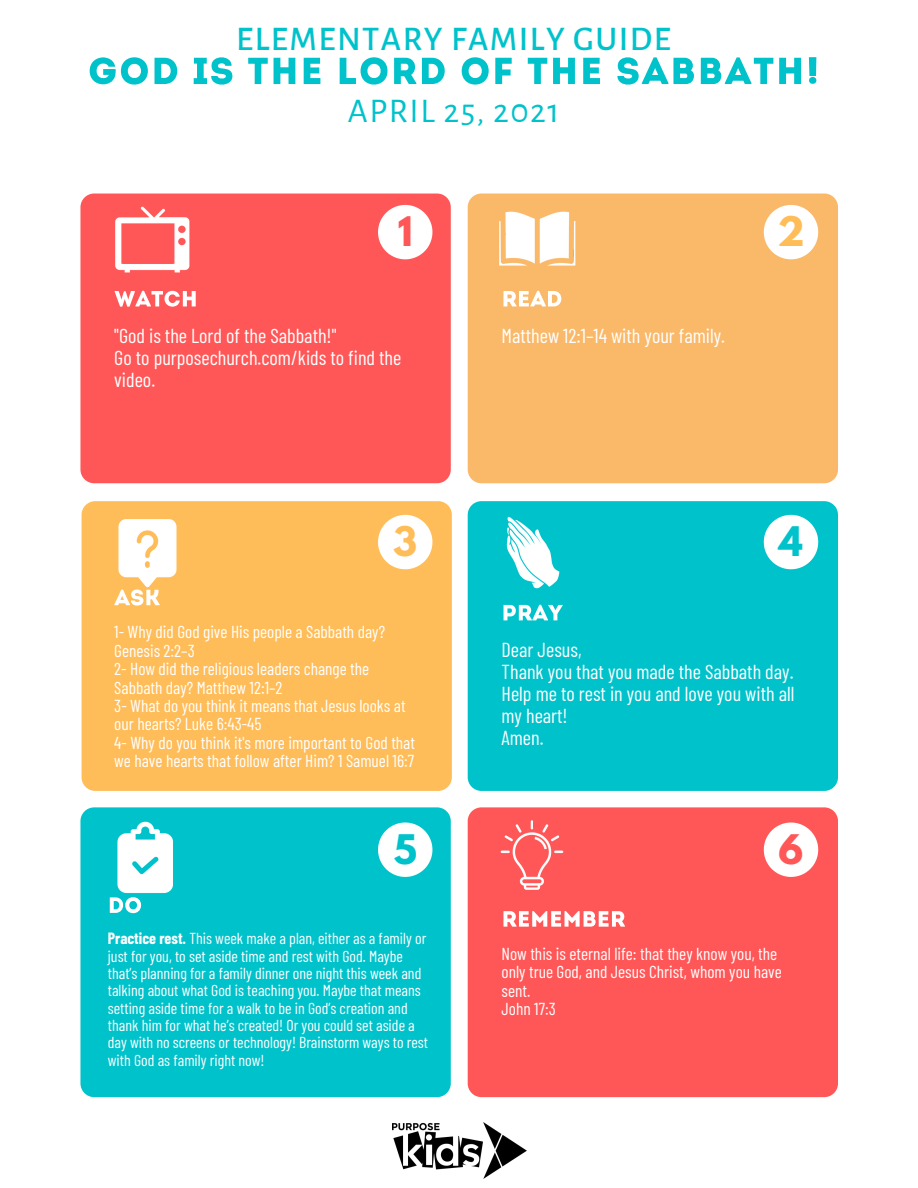
<style>
.page{position:relative;width:918px;height:1188px;background:#fff}
.page>*{position:absolute;margin:0;border:0;box-sizing:border-box;transform-origin:0 0}
.t1{font:700 36.15px "League Spartan";color:#ff5757}
.t2{font:700 36.15px "League Spartan";color:#ffbd59}
.t3{font:700 36.15px "League Spartan";color:#00c2cb}
.t4{font:500 34.65px/71.6px "Alegreya Sans";letter-spacing:.04em;color:#00c2cb;text-align:center}
.t5{font:20.25px/22px "Barlow Condensed";color:#fff}
.t6{font:17.4px/18.5px "Barlow Condensed";color:#fff}
.t7{font:15.9px/17.4px "Barlow Condensed";color:#fff}
.s1{font-weight:400}
.s2{font-weight:700}
</style>
<div class="page">
<div style="left:80px;top:194px;width:371px;height:289px;background:#ff5757;border-radius:14px"></div>
<div style="left:82px;top:501px;width:370px;height:290px;background:#ffbd59;border-radius:14px"></div>
<div style="left:80px;top:807px;width:371px;height:290px;background:#00c2cb;border-radius:14px"></div>
<div style="left:468px;top:194px;width:370px;height:289px;background:#fab869;border-radius:14px"></div>
<div style="left:468px;top:501px;width:370px;height:290px;background:#00c2cb;border-radius:14px"></div>
<div style="left:468px;top:807px;width:370px;height:290px;background:#ff5757;border-radius:14px"></div>
<img style="left:392px;top:1123px;width:135px;height:55px">
<img style="left:115px;top:206px;width:75px;height:67px">
<img style="left:499px;top:211px;width:77px;height:55px">
<img style="left:118px;top:519px;width:59px;height:69px">
<img style="left:506px;top:516px;width:54px;height:73px">
<img style="left:117px;top:821px;width:57px;height:73px">
<img style="left:500px;top:820px;width:64px;height:70px">
<svg style="left:764px;top:205px;width:54px;height:54px"></svg>
<svg style="left:90px;top:57px;width:58px;height:28px"></svg>
<svg style="left:155px;top:58px;width:23px;height:26px"></svg>
<svg style="left:194px;top:57px;width:38px;height:28px"></svg>
<svg style="left:248px;top:58px;width:20px;height:26px"></svg>
<svg style="left:274px;top:58px;width:21px;height:26px"></svg>
<svg style="left:304px;top:58px;width:16px;height:26px"></svg>
<svg style="left:340px;top:57px;width:48px;height:28px"></svg>
<svg style="left:394px;top:58px;width:51px;height:26px"></svg>
<svg style="left:462px;top:57px;width:27px;height:28px"></svg>
<svg style="left:495px;top:58px;width:17px;height:26px"></svg>
<svg style="left:528px;top:58px;width:19px;height:26px"></svg>
<svg style="left:553px;top:58px;width:22px;height:26px"></svg>
<svg style="left:583px;top:58px;width:17px;height:26px"></svg>
<svg style="left:617px;top:57px;width:77px;height:28px"></svg>
<svg style="left:701px;top:57px;width:72px;height:27px"></svg>
<svg style="left:779px;top:58px;width:22px;height:26px"></svg>
<svg style="left:809px;top:57px;width:7px;height:27px"></svg>
<svg style="left:115px;top:291px;width:81px;height:16px"></svg>
<svg style="left:114px;top:589px;width:46px;height:17px"></svg>
<svg style="left:110px;top:897px;width:31px;height:17px"></svg>
<svg style="left:503px;top:291px;width:59px;height:15px"></svg>
<svg style="left:504px;top:605px;width:59px;height:15px"></svg>
<svg style="left:503px;top:911px;width:122px;height:16px"></svg>
<svg style="left:378px;top:205px;width:54px;height:54px"></svg>
<svg style="left:764px;top:515px;width:54px;height:54px"></svg>
<svg style="left:378px;top:515px;width:54px;height:54px"></svg>
<svg style="left:764px;top:823px;width:54px;height:54px"></svg>
<svg style="left:378px;top:823px;width:54px;height:54px"></svg>
<p class="t4" style="left:236px;top:1px;width:436px">ELEMENTARY FAMILY GUIDE<br><span class="s1">APRIL 25, 2021</span></p>
<p class="t1" style="left:398px;top:203px;width:16px">1</p>
<p class="t2" style="left:777px;top:203px;width:29px">2</p>
<p class="t5" style="left:114px;top:323px;width:289px">"God is the Lord of the Sabbath!"<br>Go to purposechurch.com/kids to find the video.</p>
<p class="t5" style="left:502px;top:323px;width:225px">Matthew 12:1–14 with your family.</p>
<p class="t2" style="left:393px;top:513px;width:26px">3</p>
<p class="t3" style="left:779px;top:513px;width:26px">4</p>
<p class="t6" style="left:114px;top:622px;width:302px">1- Why did God give His people a Sabbath day?<br>Genesis 2:2–3<br>2- How did the religious leaders change the Sabbath day? Matthew 12:1–2<br>3- What do you think it means that Jesus looks at our hearts? Luke 6:43-45<br>4- Why do you think it's more important to God that we have hearts that follow after Him? 1 Samuel 16:7</p>
<p class="t5" style="left:502px;top:637px;width:294px">Dear Jesus,<br>Thank you that you made the Sabbath day.<br>Help me to rest in you and love you with all my heart!<br>Amen.</p>
<p class="t3" style="left:394px;top:821px;width:25px">5</p>
<p class="t1" style="left:779px;top:821px;width:26px">6</p>
<p class="t7" style="left:108px;top:929px;width:322px"><span class="s2">Practice rest.</span> This week make a plan, either as a family or just for you, to set aside time and rest with God. Maybe that’s planning for a family dinner one night this week and talking about what God is teaching you. Maybe that means setting aside time for a walk to be in God’s creation and thank him for what he’s created! Or you could set aside a day with no screens or technology! Brainstorm ways to rest with God as family right now!</p>
<p class="t6" style="left:502px;top:943px;width:282px">Now this is eternal life: that they know you, the only true God, and Jesus Christ, whom you have sent.<br>John 17:3</p>
</div>
